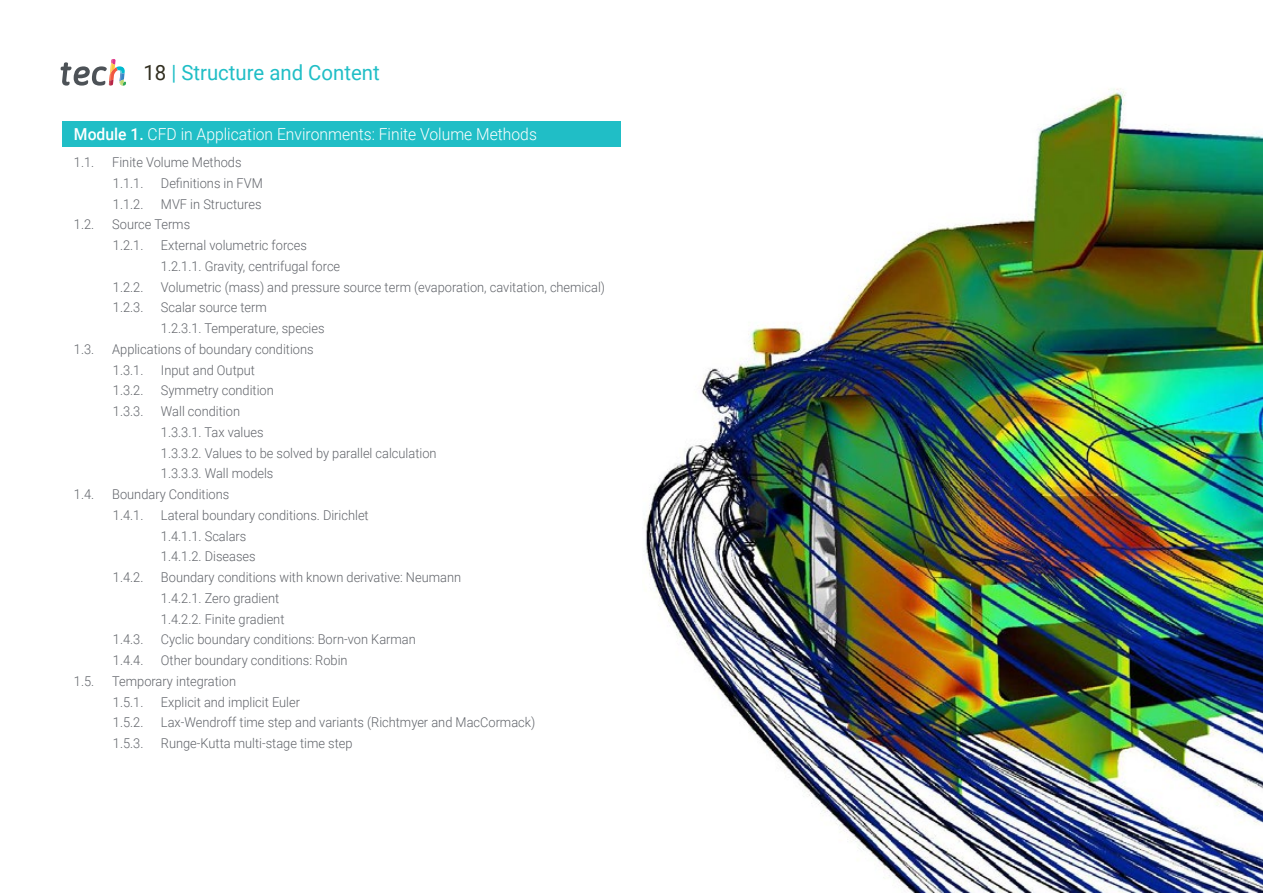
<style>
.page{position:relative;width:1263px;height:893px;background:#fff}
.page>*{position:absolute;margin:0;border:0;box-sizing:border-box;transform-origin:0 0}
.t1{font:21px "Roboto";color:#20bec6}
.t2{font:300 16.5px "Roboto";color:#fff;scale:.95 1}
.t3{font:300 13.5px/20.7px "Roboto";color:#61646a;scale:.95 1}
.s1{color:#312e20}
.s2{font-weight:500}
</style>
<div class="page">
<svg style="left:61px;top:59px;width:65px;height:27px"></svg>
<div style="left:63px;top:121px;width:558px;height:25px;background:#20bec6"></div>
<img style="left:644px;top:88px;width:619px;height:805px">
<h1 class="t1" style="left:144px;top:57px;width:238px"><span class="s1">18</span> | Structure and Content</h1>
<p class="t2" style="left:74px;top:123px;width:489px"><span class="s2">Module 1.</span> CFD in Application Environments: Finite Volume Methods</p>
<p class="t3" style="left:74px;top:151px;width:23px">1.1.</p>
<p class="t3" style="left:112px;top:151px;width:138px">Finite Volume Methods<br>1.1.1.</p>
<p class="t3" style="left:161px;top:172px;width:109px">Definitions in FVM</p>
<p class="t3" style="left:113px;top:193px;width:34px">1.1.2.</p>
<p class="t3" style="left:161px;top:193px;width:107px">MVF in Structures</p>
<p class="t3" style="left:74px;top:214px;width:23px">1.2.</p>
<p class="t3" style="left:112px;top:214px;width:84px">Source Terms<br>1.2.1.</p>
<p class="t3" style="left:161px;top:234px;width:190px">External volumetric forces<br>1.2.1.1. Gravity, centrifugal force</p>
<p class="t3" style="left:113px;top:276px;width:34px">1.2.2.</p>
<p class="t3" style="left:161px;top:276px;width:469px">Volumetric (mass) and pressure source term (evaporation, cavitation, chemical)</p>
<p class="t3" style="left:113px;top:297px;width:34px">1.2.3.</p>
<p class="t3" style="left:161px;top:297px;width:174px">Scalar source term<br>1.2.3.1. Temperature, species</p>
<p class="t3" style="left:74px;top:338px;width:23px">1.3.</p>
<p class="t3" style="left:112px;top:338px;width:213px">Applications of boundary conditions<br>1.3.1.</p>
<p class="t3" style="left:161px;top:359px;width:101px">Input and Output</p>
<p class="t3" style="left:113px;top:380px;width:34px">1.3.2.</p>
<p class="t3" style="left:161px;top:380px;width:120px">Symmetry condition</p>
<p class="t3" style="left:113px;top:400px;width:34px">1.3.3.</p>
<p class="t3" style="left:161px;top:400px;width:292px">Wall condition<br>1.3.3.1. Tax values<br>1.3.3.2. Values to be solved by parallel calculation<br>1.3.3.3. Wall models</p>
<p class="t3" style="left:74px;top:483px;width:23px">1.4.</p>
<p class="t3" style="left:112px;top:483px;width:125px">Boundary Conditions<br>1.4.1.</p>
<p class="t3" style="left:161px;top:504px;width:220px">Lateral boundary conditions. Dirichlet<br>1.4.1.1. Scalars<br>1.4.1.2. Diseases</p>
<p class="t3" style="left:113px;top:566px;width:34px">1.4.2.</p>
<p class="t3" style="left:161px;top:566px;width:317px">Boundary conditions with known derivative: Neumann<br>1.4.2.1. Zero gradient<br>1.4.2.2. Finite gradient</p>
<p class="t3" style="left:113px;top:629px;width:34px">1.4.3.</p>
<p class="t3" style="left:161px;top:629px;width:270px">Cyclic boundary conditions: Born-von Karman</p>
<p class="t3" style="left:113px;top:649px;width:34px">1.4.4.</p>
<p class="t3" style="left:161px;top:649px;width:198px">Other boundary conditions: Robin</p>
<p class="t3" style="left:74px;top:670px;width:23px">1.5.</p>
<p class="t3" style="left:112px;top:670px;width:132px">Temporary integration<br>1.5.1.</p>
<p class="t3" style="left:161px;top:691px;width:148px">Explicit and implicit Euler</p>
<p class="t3" style="left:113px;top:712px;width:34px">1.5.2.</p>
<p class="t3" style="left:161px;top:712px;width:395px">Lax-Wendroff time step and variants (Richtmyer and MacCormack)</p>
<p class="t3" style="left:113px;top:732px;width:34px">1.5.3.</p>
<p class="t3" style="left:161px;top:732px;width:203px">Runge-Kutta multi-stage time step</p>
</div>
